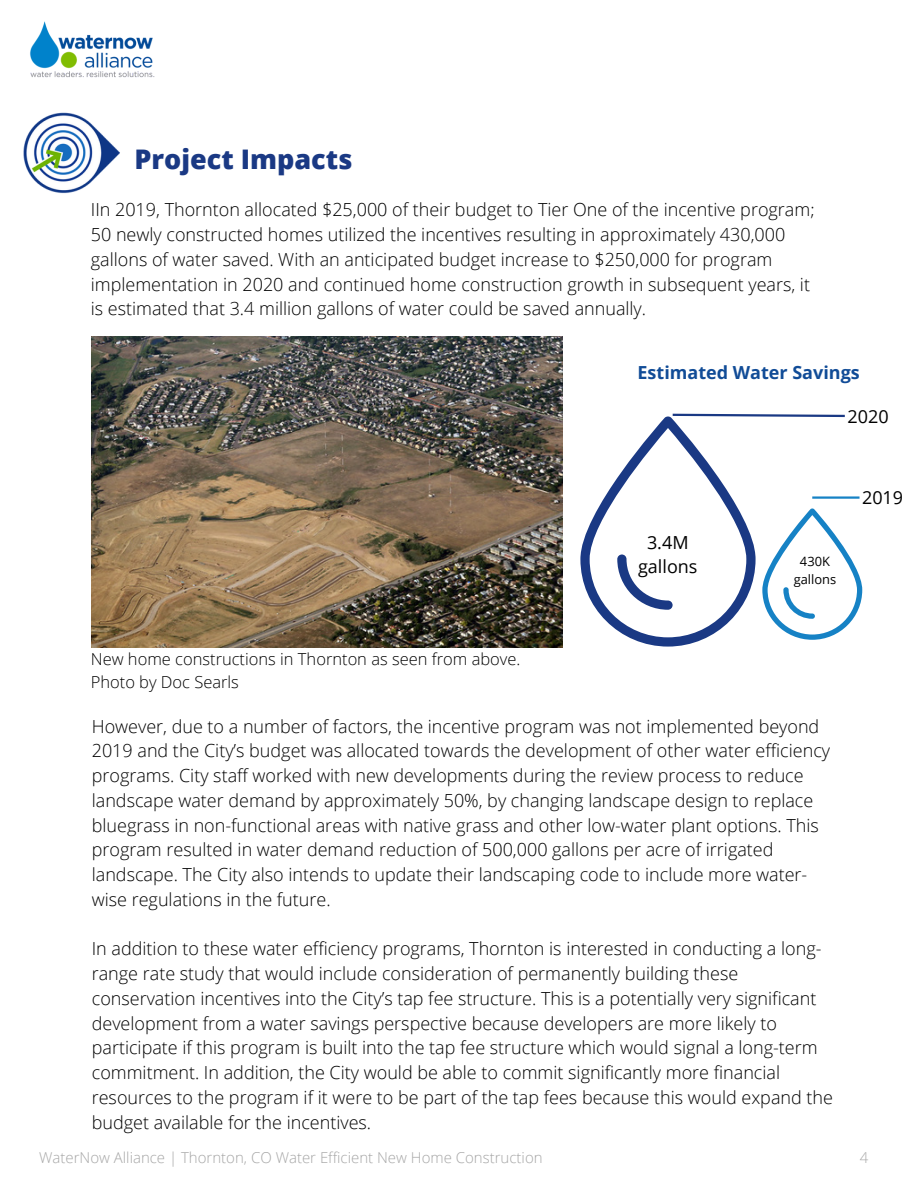
<style>
.page{position:relative;width:918px;height:1188px;background:#fff}
.page>*{position:absolute;margin:0;border:0;box-sizing:border-box;transform-origin:0 0}
.t1{font:800 27px "Open Sans";color:#1a3984}
.t2{font:300 18px/24.8px "Open Sans";color:#000}
.t3{font:700 18px "Open Sans";color:#114c97}
.t4{font:18px "Open Sans";color:#000}
.t5{font:300 16.5px "Open Sans";color:#000}
.t6{font:300 15px "Open Sans";color:#a6a6a6}
.t7{font:12.9px "Open Sans";color:#000}
</style>
<div class="page">
<img style="left:30px;top:21px;width:125px;height:57px">
<img style="left:23px;top:112px;width:97px;height:82px">
<img style="left:92px;top:337px;width:470px;height:310px">
<svg style="left:580px;top:413px;width:282px;height:234px"></svg>
<hr style="left:812px;top:496px;width:48px;height:3px;background:#1682c5">
<p class="t1" style="left:134px;top:140px;width:220px">Project Impacts</p>
<p class="t2" style="left:91px;top:197px;width:725px">IIn 2019, Thornton allocated $25,000 of their budget to Tier One of the incentive program; 50 newly constructed homes utilized the incentives resulting in approximately 430,000 gallons of water saved. With an anticipated budget increase to $250,000 for program implementation in 2020 and continued home construction growth in subsequent years, it is estimated that 3.4 million gallons of water could be saved annually.</p>
<p class="t3" style="left:638px;top:360px;width:224px">Estimated Water Savings</p>
<p class="t4" style="left:848px;top:403px;width:43px">2020</p>
<p class="t4" style="left:647px;top:529px;width:43px">3.4M</p>
<p class="t4" style="left:638px;top:554px;width:61px">gallons</p>
<p class="t7" style="left:800px;top:553px;width:31px">430K</p>
<p class="t7" style="left:794px;top:570px;width:44px">gallons</p>
<p class="t4" style="left:862px;top:485px;width:43px">2019</p>
<p class="t5" style="left:91px;top:648px;width:431px">New home constructions in Thornton as seen from above.</p>
<p class="t5" style="left:91px;top:670px;width:150px">Photo by Doc Searls</p>
<p class="t2" style="left:92px;top:713px;width:740px">However, due to a number of factors, the incentive program was not implemented beyond 2019 and the City’s budget was allocated towards the development of other water efficiency programs. City staff worked with new developments during the review process to reduce landscape water demand by approximately 50%, by changing landscape design to replace bluegrass in non-functional areas with native grass and other low-water plant options. This program resulted in water demand reduction of 500,000 gallons per acre of irrigated landscape. The City also intends to update their landscaping code to include more water&shy;wise regulations in the future.</p>
<p class="t2" style="left:92px;top:936px;width:743px">In addition to these water efficiency programs, Thornton is interested in conducting a long&shy;range rate study that would include consideration of permanently building these conservation incentives into the City’s tap fee structure. This is a potentially very significant development from a water savings perspective because developers are more likely to participate if this program is built into the tap fee structure which would signal a long-term commitment. In addition, the City would be able to commit significantly more financial resources to the program if it were to be part of the tap fees because this would expand the budget available for the incentives.</p>
<p class="t6" style="left:39px;top:1147px;width:505px">WaterNow Alliance | Thornton, CO Water Efficient New Home Construction</p>
<p class="t6" style="left:860px;top:1147px;width:10px">4</p>
</div>
